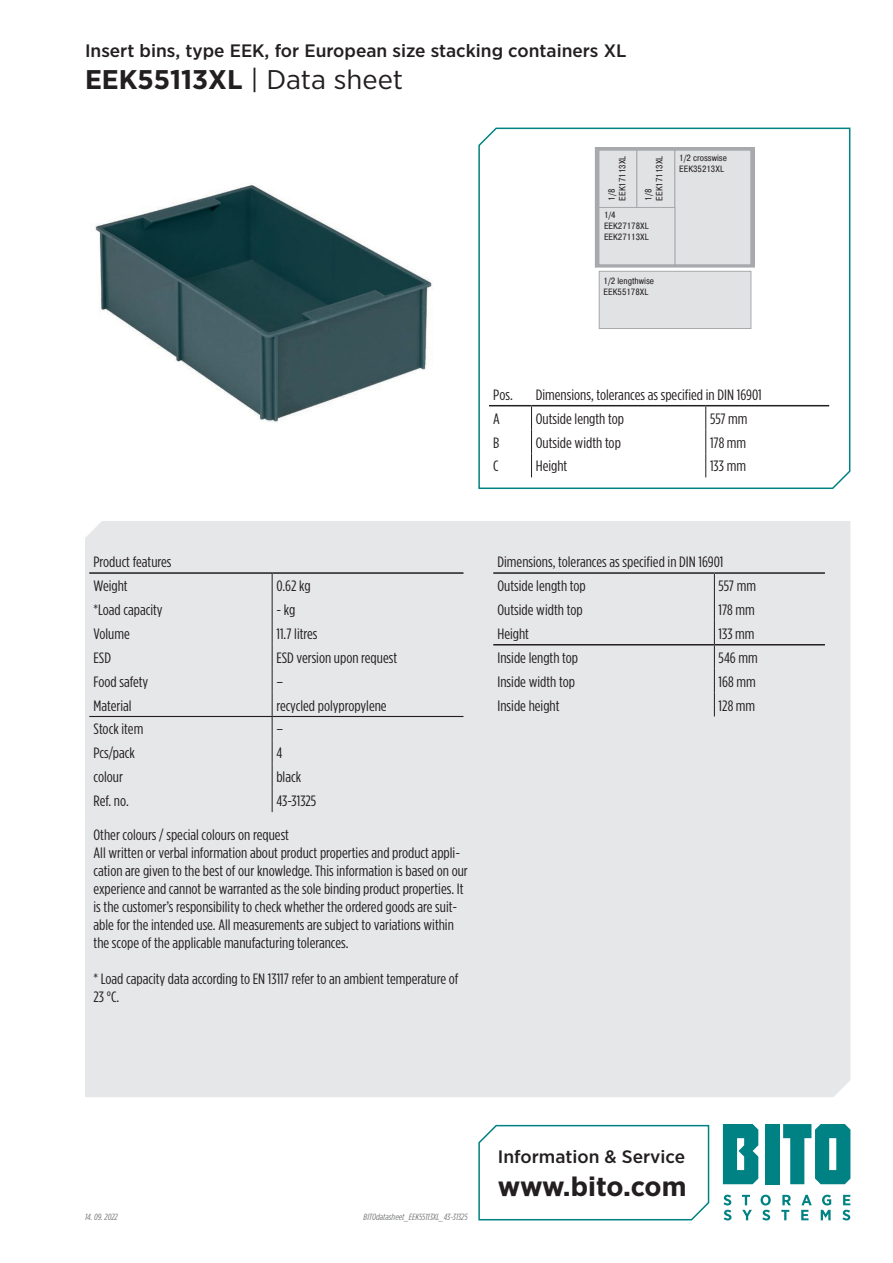
<style>
.page{position:relative;width:893px;height:1263px;background:#fff}
.page>*{position:absolute;margin:0;border:0;box-sizing:border-box;transform-origin:0 0}
.t1{font:700 27px "Gotham Narrow";color:#231f20;scale:1.1 1}
.t2{font:500 18px "Gotham Narrow";color:#231f20;scale:1.1 1}
.t3{font:15px/18px "Gotham Condensed";color:#231f20;scale:1.1 1}
.t4{font:9px/10.9px "Bito Pragmatica Cond";color:#231f20}
.t5{font:italic 9px "Gotham Condensed";color:#76787b;scale:1.1 1}
.s1{font-weight:400}
</style>
<div class="page">
<div style="left:85px;top:521px;width:765px;height:576px;background:#e6e7e9"></div>
<div style="left:765px;top:1124px;width:15px;height:60px;background:#008183"></div>
<svg style="left:723px;top:1124px;width:35px;height:60px;background:#1e8f91"></svg>
<svg style="left:783px;top:1124px;width:67px;height:60px"></svg>
<svg style="left:723px;top:1195px;width:8px;height:25px"></svg>
<svg style="left:742px;top:1195px;width:10px;height:25px"></svg>
<svg style="left:761px;top:1195px;width:10px;height:25px"></svg>
<svg style="left:781px;top:1195px;width:10px;height:25px"></svg>
<svg style="left:801px;top:1195px;width:11px;height:25px"></svg>
<svg style="left:821px;top:1195px;width:10px;height:25px"></svg>
<svg style="left:842px;top:1195px;width:8px;height:25px"></svg>
<svg style="left:478px;top:1124px;width:232px;height:97px"></svg>
<svg style="left:478px;top:127px;width:373px;height:362px"></svg>
<div style="left:85px;top:545px;width:383px;height:271px;background:#e6e7e9"></div>
<hr style="left:89px;top:572px;width:183px;height:2px;background:#231f20">
<hr style="left:272px;top:572px;width:191px;height:2px;background:#231f20">
<hr style="left:89px;top:716px;width:183px;height:1px;background:#231f20">
<hr style="left:272px;top:716px;width:191px;height:1px;background:#231f20">
<svg style="left:272px;top:574px;width:1px;height:238px"></svg>
<div style="left:489px;top:545px;width:340px;height:176px;background:#e6e7e9"></div>
<hr style="left:493px;top:572px;width:221px;height:2px;background:#231f20">
<hr style="left:714px;top:572px;width:111px;height:2px;background:#231f20">
<hr style="left:493px;top:644px;width:221px;height:1px;background:#231f20">
<hr style="left:714px;top:644px;width:111px;height:1px;background:#231f20">
<svg style="left:714px;top:574px;width:1px;height:142px"></svg>
<img style="left:95px;top:185px;width:337px;height:238px">
<div style="left:595px;top:147px;width:159px;height:120px;background:#a8a9ad"></div>
<div style="left:595px;top:147px;width:160px;height:120px;border:1px solid #a8a9ad"></div>
<div style="left:599px;top:150px;width:38px;height:57px;background:#e1e2e4"></div>
<div style="left:599px;top:150px;width:38px;height:58px;border:1px solid #a8a9ad"></div>
<div style="left:637px;top:150px;width:38px;height:57px;background:#e1e2e4"></div>
<div style="left:637px;top:150px;width:38px;height:58px;border:1px solid #a8a9ad"></div>
<div style="left:675px;top:150px;width:76px;height:115px;background:#e1e2e4"></div>
<div style="left:675px;top:150px;width:76px;height:115px;border:1px solid #a8a9ad"></div>
<div style="left:599px;top:207px;width:76px;height:58px;background:#e1e2e4"></div>
<div style="left:599px;top:207px;width:76px;height:58px;border:1px solid #a8a9ad"></div>
<div style="left:599px;top:271px;width:152px;height:57px;background:#e1e2e4"></div>
<div style="left:599px;top:271px;width:152px;height:58px;border:1px solid #a8a9ad"></div>
<hr style="left:489px;top:405px;width:42px;height:1px;background:#231f20">
<hr style="left:531px;top:405px;width:175px;height:1px;background:#231f20">
<hr style="left:706px;top:405px;width:123px;height:1px;background:#231f20">
<svg style="left:531px;top:406px;width:1px;height:71px"></svg>
<svg style="left:705px;top:406px;width:1px;height:71px"></svg>
<p class="t2" style="left:85px;top:39px;width:494px">Insert bins, type EEK, for European size stacking containers XL</p>
<h1 class="t1" style="left:85px;top:62px;width:291px">EEK55113XL <span class="s1">| Data sheet</span></h1>
<p class="t4" style="left:606px;top:201px;width:46px;rotate:-90deg">1/8<br>EEK17113XL</p>
<p class="t4" style="left:643px;top:201px;width:46px;rotate:-90deg">1/8<br>EEK17113XL</p>
<p class="t4" style="left:604px;top:210px;width:46px">1/4<br>EEK27178XL<br>EEK27113XL</p>
<p class="t4" style="left:604px;top:275px;width:52px">1/2 lengthwise<br>EEK55178XL</p>
<p class="t4" style="left:679px;top:153px;width:49px">1/2 crosswise<br>EEK35213XL</p>
<p class="t3" style="left:493px;top:385px;width:19px">Pos.</p>
<p class="t3" style="left:536px;top:385px;width:207px">Dimensions, tolerances as specified in DIN 16901</p>
<p class="t3" style="left:493px;top:409px;width:8px">A</p>
<p class="t3" style="left:536px;top:409px;width:82px">Outside length top</p>
<p class="t3" style="left:710px;top:409px;width:36px">557 mm</p>
<p class="t3" style="left:493px;top:433px;width:7px">B</p>
<p class="t3" style="left:536px;top:433px;width:79px">Outside width top</p>
<p class="t3" style="left:710px;top:433px;width:34px">178 mm</p>
<p class="t3" style="left:493px;top:457px;width:6px">C</p>
<p class="t3" style="left:536px;top:457px;width:30px">Height</p>
<p class="t3" style="left:710px;top:457px;width:34px">133 mm</p>
<p class="t3" style="left:94px;top:550px;width:72px;line-height:23.9px">Product features<br>Weight</p>
<p class="t3" style="left:276px;top:577px;width:33px">0.62 kg</p>
<p class="t3" style="left:94px;top:600px;width:64px">*Load capacity</p>
<p class="t3" style="left:276px;top:600px;width:19px">- kg</p>
<p class="t3" style="left:94px;top:624px;width:34px">Volume</p>
<p class="t3" style="left:276px;top:624px;width:39px">11.7 litres</p>
<p class="t3" style="left:94px;top:648px;width:17px">ESD</p>
<p class="t3" style="left:276px;top:648px;width:111px">ESD version upon request</p>
<p class="t3" style="left:94px;top:672px;width:51px">Food safety</p>
<p class="t3" style="left:276px;top:672px;width:8px">–</p>
<p class="t3" style="left:94px;top:696px;width:36px">Material</p>
<p class="t3" style="left:276px;top:696px;width:102px">recycled polypropylene</p>
<p class="t3" style="left:94px;top:720px;width:47px">Stock item</p>
<p class="t3" style="left:276px;top:720px;width:8px">–</p>
<p class="t3" style="left:94px;top:744px;width:39px">Pcs/pack</p>
<p class="t3" style="left:276px;top:744px;width:7px">4</p>
<p class="t3" style="left:94px;top:768px;width:28px">colour</p>
<p class="t3" style="left:276px;top:768px;width:24px">black</p>
<p class="t3" style="left:94px;top:792px;width:34px">Ref. no.</p>
<p class="t3" style="left:276px;top:792px;width:38px">43-31325</p>
<p class="t3" style="left:94px;top:825px;width:342px">Other colours / special colours on request<br>All written or verbal information about product properties and product appli&shy;cation are given to the best of our knowledge. This information is based on our experience and cannot be warranted as the sole binding product properties. It is the customer’s responsibility to check whether the ordered goods are suit&shy;able for the intended use. All measurements are subject to variations within the scope of the applicable manufacturing tolerances.</p>
<p class="t3" style="left:94px;top:969px;width:333px">* Load capacity data according to EN 13117 refer to an ambient temperature of<br>23 °C.</p>
<p class="t3" style="left:497px;top:550px;width:207px;line-height:23.9px">Dimensions, tolerances as specified in DIN 16901<br>Outside length top</p>
<p class="t3" style="left:719px;top:577px;width:36px">557 mm</p>
<p class="t3" style="left:497px;top:600px;width:79px">Outside width top</p>
<p class="t3" style="left:719px;top:600px;width:34px">178 mm</p>
<p class="t3" style="left:497px;top:624px;width:30px">Height</p>
<p class="t3" style="left:719px;top:624px;width:34px">133 mm</p>
<p class="t3" style="left:497px;top:648px;width:75px">Inside length top</p>
<p class="t3" style="left:719px;top:648px;width:37px">546 mm</p>
<p class="t3" style="left:497px;top:672px;width:72px">Inside width top</p>
<p class="t3" style="left:719px;top:672px;width:35px">168 mm</p>
<p class="t3" style="left:497px;top:696px;width:58px">Inside height</p>
<p class="t3" style="left:719px;top:696px;width:35px">128 mm</p>
<p class="t5" style="left:85px;top:1212px;width:31px">14. 09. 2022</p>
<p class="t5" style="left:364px;top:1212px;width:96px">BITOdatasheet_EEK55113XL_43-31325</p>
<p class="t2" style="left:498px;top:1145px;width:172px">Information &amp; Service</p>
<h1 class="t1" style="left:498px;top:1169px;width:173px">www.bito.com</h1>
</div>
